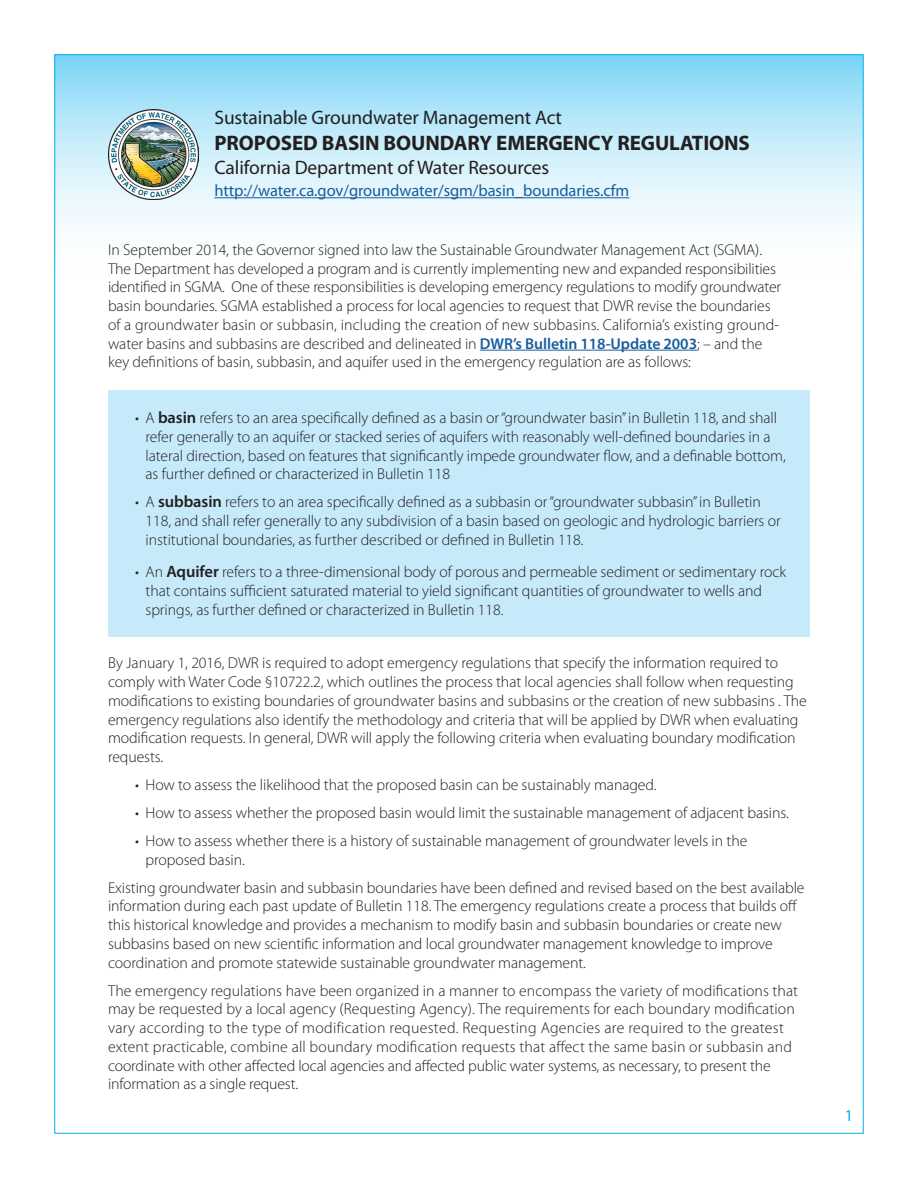
<style>
.page{position:relative;width:918px;height:1188px;background:#fff}
.page>*{position:absolute;margin:0;border:0;box-sizing:border-box;transform-origin:0 0}
.t1{font:700 21px "Myriad Pro";letter-spacing:-.005em;color:#231f20}
.t2{font:19.5px "Myriad Pro";letter-spacing:-.005em;color:#231f20}
.t3{font:16.5px "Myriad Pro";letter-spacing:-.005em;color:#175d9e}
.t4{font:16.5px "Myriad Pro";color:#00aeef}
.body_copy{font:300 15.75px/18.8px "Myriad Pro";letter-spacing:-.005em;color:#231f20}
.s1{font-weight:600;color:#175d9e}
.s2{font-weight:600;font-size:16.5px}
</style>
<div class="page">
<svg style="left:55px;top:55px;width:808px;height:239px"></svg>
<div style="left:108px;top:391px;width:702px;height:246px;background:#c6eafa"></div>
<hr style="left:480px;top:350px;width:217px;height:1px;background:#175d9e">
<hr style="left:214px;top:197px;width:415px;height:1px;background:#175d9e">
<img style="left:108px;top:109px;width:90px;height:91px">
<p class="t2" style="left:214px;top:106px;width:349px">Sustainable Groundwater Management Act</p>
<p class="t1" style="left:214px;top:129px;width:537px">PROPOSED BASIN BOUNDARY EMERGENCY REGULATIONS</p>
<p class="t2" style="left:214px;top:155px;width:336px">California Department of Water Resources</p>
<p class="t3" style="left:214px;top:180px;width:416px">http://water.ca.gov/groundwater/sgm/basin_boundaries.cfm</p>
<p class="body_copy" style="left:108px;top:240px;width:675px">In September 2014, the Governor signed into law the Sustainable Groundwater Management Act (SGMA).<br>The Department has developed a program and is currently implementing new and expanded responsibilities identified in SGMA. One of these responsibilities is developing emergency regulations to modify groundwater basin boundaries. SGMA established a process for local agencies to request that DWR revise the boundaries of a groundwater basin or subbasin, including the creation of new subbasins. California’s existing ground&shy;water basins and subbasins are described and delineated in <span class="s1">DWR’s Bulletin 118-Update 2003</span>; – and the key definitions of basin, subbasin, and aquifer used in the emergency regulation are as follows:</p>
<p class="body_copy" style="left:146px;top:408px;width:642px;text-indent:-11px">• A <span class="s2">basin</span> refers to an area specifically defined as a basin or “groundwater basin” in Bulletin 118, and shall refer generally to an aquifer or stacked series of aquifers with reasonably well-defined boundaries in a lateral direction, based on features that significantly impede groundwater flow, and a definable bottom, as further defined or characterized in Bulletin 118</p>
<p class="body_copy" style="left:146px;top:493px;width:637px;text-indent:-11px">• A <span class="s2">subbasin</span> refers to an area specifically defined as a subbasin or “groundwater subbasin” in Bulletin<br>118, and shall refer generally to any subdivision of a basin based on geologic and hydrologic barriers or institutional boundaries, as further described or defined in Bulletin 118.</p>
<p class="body_copy" style="left:146px;top:562px;width:642px;text-indent:-11px">• An <span class="s2">Aquifer</span> refers to a three-dimensional body of porous and permeable sediment or sedimentary rock that contains sufficient saturated material to yield significant quantities of groundwater to wells and springs, as further defined or characterized in Bulletin 118.</p>
<p class="body_copy" style="left:108px;top:654px;width:700px">By January 1, 2016, DWR is required to adopt emergency regulations that specify the information required to comply with Water Code §10722.2, which outlines the process that local agencies shall follow when requesting modifications to existing boundaries of groundwater basins and subbasins or the creation of new subbasins . The emergency regulations also identify the methodology and criteria that will be applied by DWR when evaluating modification requests. In general, DWR will apply the following criteria when evaluating boundary modification requests.</p>
<p class="body_copy" style="left:135px;top:775px;width:523px">• How to assess the likelihood that the proposed basin can be sustainably managed.</p>
<p class="body_copy" style="left:135px;top:803px;width:655px">• How to assess whether the proposed basin would limit the sustainable management of adjacent basins.</p>
<p class="body_copy" style="left:146px;top:831px;width:603px;text-indent:-11px">• How to assess whether there is a history of sustainable management of groundwater levels in the proposed basin.</p>
<p class="body_copy" style="left:108px;top:878px;width:698px">Existing groundwater basin and subbasin boundaries have been defined and revised based on the best available information during each past update of Bulletin 118. The emergency regulations create a process that builds off this historical knowledge and provides a mechanism to modify basin and subbasin boundaries or create new subbasins based on new scientific information and local groundwater management knowledge to improve coordination and promote statewide sustainable groundwater management.</p>
<p class="body_copy" style="left:108px;top:981px;width:692px">The emergency regulations have been organized in a manner to encompass the variety of modifications that may be requested by a local agency (Requesting Agency). The requirements for each boundary modification vary according to the type of modification requested. Requesting Agencies are required to the greatest extent practicable, combine all boundary modification requests that affect the same basin or subbasin and coordinate with other affected local agencies and affected public water systems, as necessary, to present the information as a single request.</p>
<p class="t4" style="left:845px;top:1105px;width:10px">1</p>
</div>
